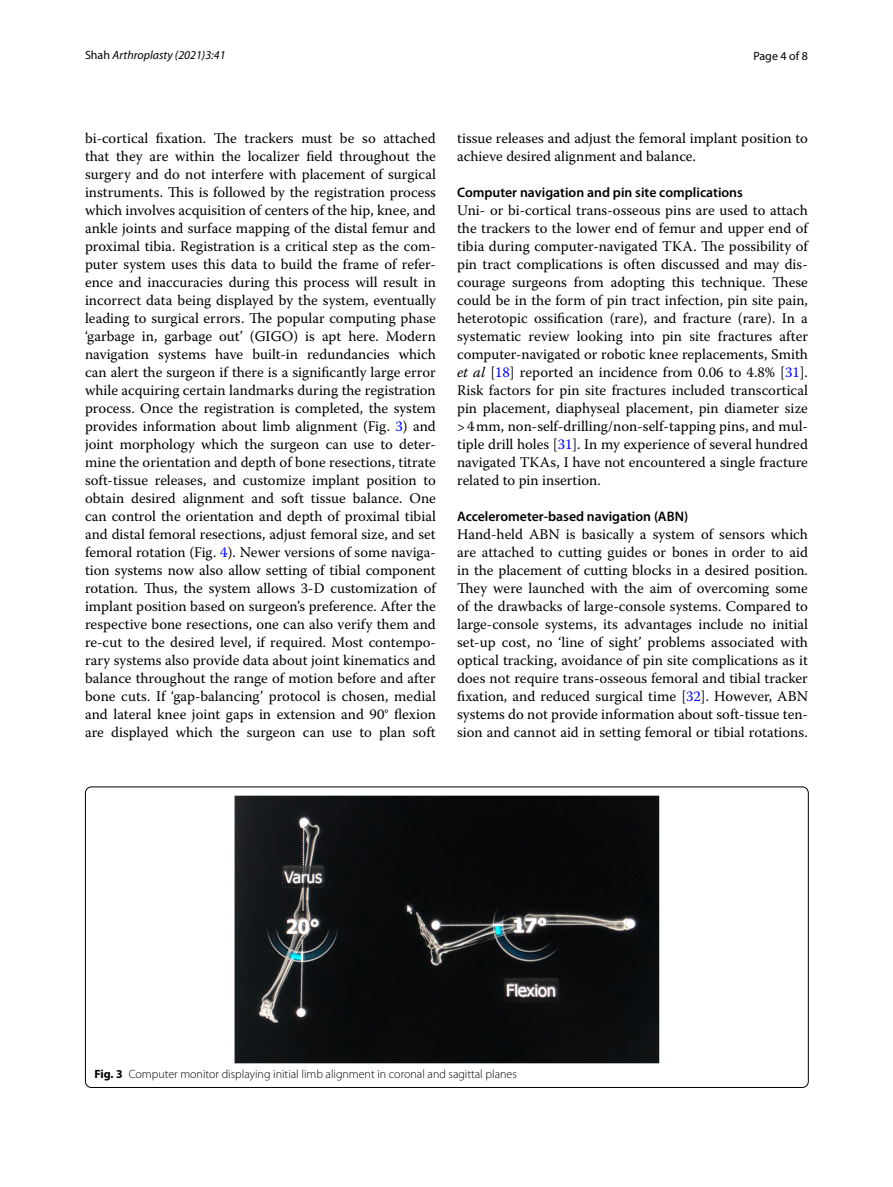
<style>
.page{position:relative;width:893px;height:1187px;background:#fff}
.page>*{position:absolute;margin:0;border:0;box-sizing:border-box;transform-origin:0 0}
.t1{font:14.7px/18px "Warnock Pro";color:#000;text-align:justify}
.t2{font:600 13.8px "Myriad Pro";color:#000}
.t3{font:300 12px "Myriad Pro";color:#000}
.t4{font:italic 12px "Myriad Pro";color:#000}
.t5{font:12px "Myriad Pro";color:#000}
.s1{font-style:normal}
.s2{color:#00f}
.s3{font-style:italic}
.s4{font-weight:700}
</style>
<div class="page">
<img style="left:234px;top:795px;width:425px;height:268px">
<p class="t4" style="left:85px;top:48px;width:142px"><span class="s1">Shah</span> Arthroplasty (2021) 3:41</p>
<p class="t5" style="left:753px;top:48px;width:56px">Page 4 of 8</p>
<p class="t1" style="left:85px;top:128px;width:352px">bi-cortical fixation. The trackers must be so attached that they are within the localizer field throughout the surgery and do not interfere with placement of surgical instruments. This is followed by the registration process which involves acquisition of centers of the hip, knee, and ankle joints and surface mapping of the distal femur and proximal tibia. Registration is a critical step as the com&shy;puter system uses this data to build the frame of refer&shy;ence and inaccuracies during this process will result in incorrect data being displayed by the system, eventually leading to surgical errors. The popular computing phase ‘garbage in, garbage out’ (GIGO) is apt here. Modern navigation systems have built-in redundancies which can alert the surgeon if there is a significantly large error while acquiring certain landmarks during the registration process. Once the registration is completed, the system provides information about limb alignment (Fig. <span class="s2">3</span>) and joint morphology which the surgeon can use to deter&shy;mine the orientation and depth of bone resections, titrate soft-tissue releases, and customize implant position to obtain desired alignment and soft tissue balance. One can control the orientation and depth of proximal tibial and distal femoral resections, adjust femoral size, and set femoral rotation (Fig. <span class="s2">4</span>). Newer versions of some naviga&shy;tion systems now also allow setting of tibial component rotation. Thus, the system allows 3-D customization of implant position based on surgeon’s preference. After the respective bone resections, one can also verify them and re-cut to the desired level, if required. Most contempo&shy;rary systems also provide data about joint kinematics and balance throughout the range of motion before and after bone cuts. If ‘gap-balancing’ protocol is chosen, medial and lateral knee joint gaps in extension and 90° flexion are displayed which the surgeon can use to plan soft</p>
<p class="t1" style="left:457px;top:128px;width:352px">tissue releases and adjust the femoral implant position to achieve desired alignment and balance.</p>
<p class="t2" style="left:457px;top:183px;width:287px">Computer navigation and pin site complications</p>
<p class="t1" style="left:457px;top:200px;width:352px">Uni- or bi-cortical trans-osseous pins are used to attach the trackers to the lower end of femur and upper end of tibia during computer-navigated TKA. The possibility of pin tract complications is often discussed and may dis&shy;courage surgeons from adopting this technique. These could be in the form of pin tract infection, pin site pain, heterotopic ossification (rare), and fracture (rare). In a systematic review looking into pin site fractures after computer-navigated or robotic knee replacements, Smith <span class="s3">et al</span> [<span class="s2">18</span>] reported an incidence from 0.06 to 4.8% [<span class="s2">31</span>].<br>Risk factors for pin site fractures included transcortical pin placement, diaphyseal placement, pin diameter size &gt;4mm, non-self-drilling/non-self-tapping pins, and mul&shy;tiple drill holes [<span class="s2">31</span>]. In my experience of several hundred navigated TKAs, I have not encountered a single fracture related to pin insertion.</p>
<p class="t2" style="left:457px;top:507px;width:233px">Accelerometer‑based navigation (ABN)</p>
<p class="t1" style="left:457px;top:524px;width:352px">Hand-held ABN is basically a system of sensors which are attached to cutting guides or bones in order to aid in the placement of cutting blocks in a desired position.<br>They were launched with the aim of overcoming some of the drawbacks of large-console systems. Compared to large-console systems, its advantages include no initial set-up cost, no ‘line of sight’ problems associated with optical tracking, avoidance of pin site complications as it does not require trans-osseous femoral and tibial tracker fixation, and reduced surgical time [<span class="s2">32</span>]. However, ABN systems do not provide information about soft-tissue ten&shy;sion and cannot aid in setting femoral or tibial rotations.</p>
<p class="t3" style="left:94px;top:1067px;width:424px"><span class="s4">Fig. 3</span> Computer monitor displaying initial limb alignment in coronal and sagittal planes</p>
</div>
